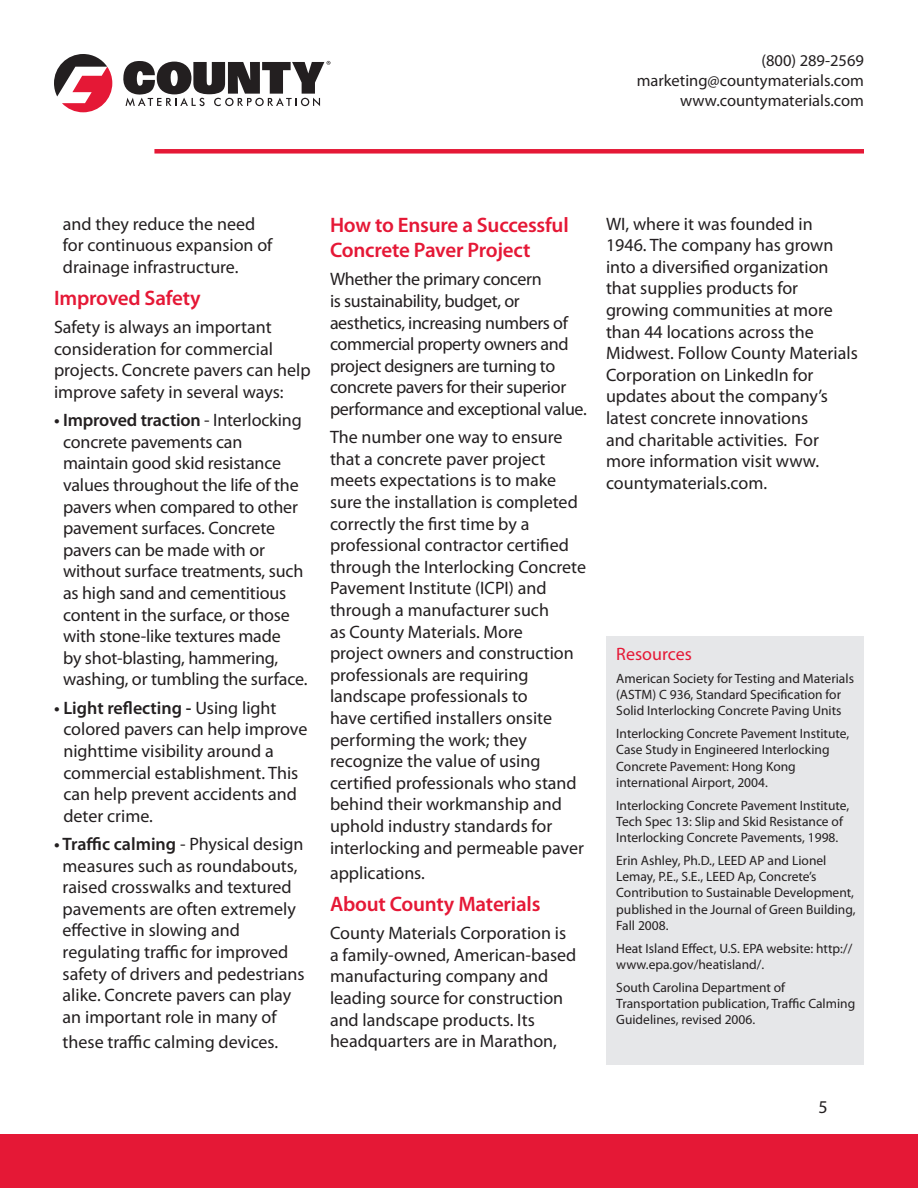
<style>
.page{position:relative;width:918px;height:1188px;background:#fff}
.page>*{position:absolute;margin:0;border:0;box-sizing:border-box;transform-origin:0 0}
.t1{font:600 21px/25.2px "Myriad Pro";letter-spacing:-.01em;color:#e51836}
.t2{font:18px/21.6px "Myriad Pro";color:#231f20}
.t3{font:18px/21.6px "Myriad Pro";letter-spacing:-.02em;color:#231f20}
.t4{font:18px "Myriad Pro";color:#e51836}
.t5{font:16.5px/19.8px "Myriad Pro";color:#231f20;text-align:right}
.t6{font:13.5px/16.2px "Myriad Pro";color:#231f20}
.s1{font-weight:600}
</style>
<div class="page">
<svg style="left:54px;top:54px;width:58px;height:58px"></svg>
<svg style="left:123px;top:60px;width:207px;height:46px"></svg>
<div style="left:0;top:1134px;width:918px;height:54px;background:#e51836"></div>
<div style="left:154px;top:149px;width:710px;height:5px;background:#e51836"></div>
<div style="left:606px;top:636px;width:258px;height:429px;background:#e6e7e9"></div>
<p class="t5" style="left:637px;top:51px;width:229px">(800) 289-2569 marketing@countymaterials.com</p>
<p class="t5" style="left:680px;top:91px;width:185px">www.countymaterials.com</p>
<p class="t2" style="left:63px;top:213px;width:211px">and they reduce the need for continuous expansion of drainage infrastructure.</p>
<p class="t1" style="left:54px;top:285px;width:148px">Improved Safety</p>
<p class="t2" style="left:54px;top:317px;width:258px">Safety is always an important consideration for commercial projects. Concrete pavers can help improve safety in several ways:</p>
<p class="t2" style="left:63px;top:410px;width:246px;text-indent:-9px"><span class="s1">• Improved traction</span> - Interlocking concrete pavements can maintain good skid resistance values throughout the life of the pavers when compared to other pavement surfaces. Concrete pavers can be made with or without surface treatments, such as high sand and cementitious content in the surface, or those with stone-like textures made<br>by shot-blasting, hammering, washing, or tumbling the surface.</p>
<p class="t2" style="left:63px;top:697px;width:246px;text-indent:-9px"><span class="s1">• Light reflecting -</span> Using light colored pavers can help improve nighttime visibility around a commercial establishment. This can help prevent accidents and deter crime.</p>
<p class="t2" style="left:63px;top:834px;width:243px;text-indent:-9px"><span class="s1">• Traffic calming</span> - Physical design measures such as roundabouts, raised crosswalks and textured pavements are often extremely effective in slowing and regulating traffic for improved safety of drivers and pedestrians alike. Concrete pavers can play an important role in many of</p>
<p class="t2" style="left:63px;top:1032px;width:217px">these traffic calming devices.</p>
<p class="t1" style="left:330px;top:212px;width:240px">How to Ensure a Successful<br>Concrete Paver Project</p>
<p class="t3" style="left:330px;top:269px;width:258px">Whether the primary concern<br>is sustainability, budget, or aesthetics, increasing numbers of commercial property owners and project designers are turning to concrete pavers for their superior performance and exceptional value.</p>
<p class="t2" style="left:330px;top:427px;width:258px">The number one way to ensure that a concrete paver project meets expectations is to make sure the installation is completed correctly the first time by a professional contractor certified through the Interlocking Concrete<br>Pavement Institute (ICPI) and through a manufacturer such<br>as County Materials. More<br>project owners and construction professionals are requiring landscape professionals to<br>have certified installers onsite performing the work; they recognize the value of using certified professionals who stand behind their workmanship and uphold industry standards for interlocking and permeable paver</p>
<p class="t2" style="left:330px;top:862px;width:96px">applications.</p>
<p class="t1" style="left:330px;top:891px;width:212px">About County Materials</p>
<p class="t2" style="left:330px;top:923px;width:248px">County Materials Corporation is a family-owned, American-based manufacturing company and leading source for construction and landscape products. Its headquarters are in Marathon,</p>
<p class="t2" style="left:606px;top:213px;width:253px">WI, where it was founded in<br>1946. The company has grown into a diversified organization that supplies products for growing communities at more than 44 locations across the<br>Midwest. Follow County Materials<br>Corporation on LinkedIn for updates about the company’s latest concrete innovations<br>and charitable activities. For more information visit www. countymaterials.com.</p>
<p class="t4" style="left:616px;top:644px;width:77px">Resources</p>
<p class="t6" style="left:616px;top:670px;width:239px">American Society for Testing and Materials (ASTM) C 936, Standard Specification for<br>Solid Interlocking Concrete Paving Units</p>
<p class="t6" style="left:616px;top:726px;width:235px">Interlocking Concrete Pavement Institute, Case Study in Engineered Interlocking Concrete Pavement: Hong Kong international Airport, 2004.</p>
<p class="t6" style="left:616px;top:797px;width:235px">Interlocking Concrete Pavement Institute,<br>Tech Spec 13: Slip and Skid Resistance of<br>Interlocking Concrete Pavements, 1998.</p>
<p class="t6" style="left:616px;top:853px;width:241px">Erin Ashley, Ph.D., LEED AP and Lionel Lemay, P.E., S.E., LEED Ap, Concrete’s Contribution to Sustainable Development, published in the Journal of Green Building, Fall 2008.</p>
<p class="t6" style="left:616px;top:940px;width:237px">Heat Island Effect, U.S. EPA website: http:// www.epa.gov/heatisland/.</p>
<p class="t6" style="left:616px;top:980px;width:240px">South Carolina Department of<br>Transportation publication, Traffic Calming<br>Guidelines, revised 2006.</p>
<p class="t2" style="left:819px;top:1096px;width:11px">5</p>
</div>
